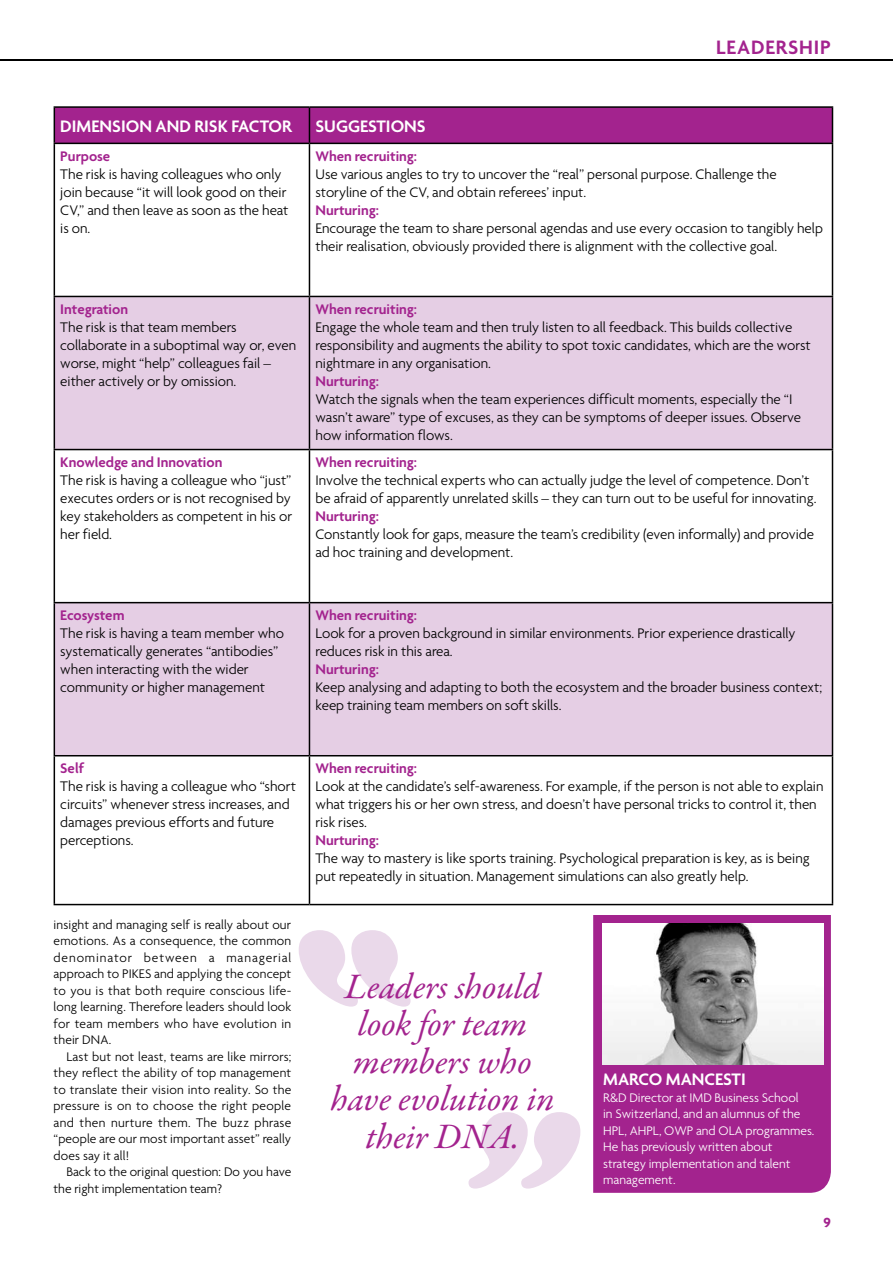
<style>
.page{position:relative;width:893px;height:1263px;background:#fff}
.page>*{position:absolute;margin:0;border:0;box-sizing:border-box;transform-origin:0 0}
.t1{font:italic 36px/37.5px "Garamond Premr Pro";letter-spacing:-.005em;color:#a3238e;text-align:center}
.t2{font:600 21px "Agenda";letter-spacing:.04em;color:#a3238e}
.t3{font:600 18px "Agenda";color:#fff}
.t4{font:300 15px/18px "Agenda";color:#000}
.t5{font:600 15px "Agenda";color:#a3238e}
.t6{font:700 14.25px "Agenda";color:#a3238e}
.t7{font:300 13.5px/16.5px "Agenda";letter-spacing:.005em;color:#000;text-align:justify}
.t8{font:300 13.5px/16.5px "Agenda";color:#fff}
</style>
<div class="page">
<hr style="left:0;top:60px;width:893px;height:1px;background:#000">
<div style="left:55px;top:108px;width:777px;height:35px;background:#a3238e"></div>
<svg style="left:55px;top:297px;width:777px;height:458px;fill:#e5cee4"></svg>
<hr style="left:54px;top:106px;width:255px;height:2px;background:#000">
<hr style="left:54px;top:108px;width:1px;height:35px;background:#000">
<hr style="left:309px;top:106px;width:524px;height:2px;background:#000">
<hr style="left:309px;top:108px;width:1px;height:35px;background:#000">
<hr style="left:832px;top:108px;width:1px;height:35px;background:#000">
<hr style="left:54px;top:143px;width:255px;height:1px;background:#000">
<hr style="left:54px;top:144px;width:1px;height:152px;background:#000">
<hr style="left:309px;top:143px;width:524px;height:1px;background:#000">
<hr style="left:309px;top:144px;width:1px;height:152px;background:#000">
<hr style="left:832px;top:144px;width:1px;height:152px;background:#000">
<hr style="left:54px;top:296px;width:255px;height:1px;background:#000">
<hr style="left:54px;top:297px;width:1px;height:152px;background:#000">
<hr style="left:309px;top:296px;width:524px;height:1px;background:#000">
<hr style="left:309px;top:297px;width:1px;height:152px;background:#000">
<hr style="left:832px;top:297px;width:1px;height:152px;background:#000">
<hr style="left:54px;top:449px;width:255px;height:1px;background:#000">
<hr style="left:54px;top:450px;width:1px;height:152px;background:#000">
<hr style="left:309px;top:449px;width:524px;height:1px;background:#000">
<hr style="left:309px;top:450px;width:1px;height:152px;background:#000">
<hr style="left:832px;top:450px;width:1px;height:152px;background:#000">
<hr style="left:54px;top:602px;width:255px;height:1px;background:#000">
<hr style="left:54px;top:603px;width:1px;height:152px;background:#000">
<hr style="left:309px;top:602px;width:524px;height:1px;background:#000">
<hr style="left:309px;top:603px;width:1px;height:152px;background:#000">
<hr style="left:832px;top:603px;width:1px;height:152px;background:#000">
<hr style="left:54px;top:755px;width:255px;height:1px;background:#000">
<hr style="left:54px;top:756px;width:1px;height:148px;background:#000">
<hr style="left:309px;top:755px;width:524px;height:1px;background:#000">
<hr style="left:309px;top:756px;width:1px;height:148px;background:#000">
<hr style="left:832px;top:756px;width:1px;height:148px;background:#000">
<hr style="left:54px;top:904px;width:255px;height:1px;background:#000">
<hr style="left:309px;top:904px;width:524px;height:1px;background:#000">
<div style="left:593px;top:915px;width:238px;height:278px;background:#a3238e"></div>
<img style="left:602px;top:924px;width:221px;height:140px">
<svg style="left:299px;top:930px;width:112px;height:76px"></svg>
<svg style="left:468px;top:1112px;width:112px;height:76px"></svg>
<h2 class="t2" style="left:716px;top:34px;width:24px">Leade</h2>
<h2 class="t2" style="left:776px;top:34px;width:47px">rship</h2>
<p class="t3" style="left:60px;top:115px;width:233px">Dimension and risk factor</p>
<p class="t3" style="left:315px;top:115px;width:31px">Suggesti</p>
<p class="t3" style="left:391px;top:115px;width:35px">ons</p>
<p class="t5" style="left:60px;top:147px;width:51px">Purpose</p>
<p class="t4" style="left:60px;top:165px;width:230px">The risk is having colleagues who only join because “it will look good on their<br>CV,” and then leave as soon as the heat is on.</p>
<p class="t5" style="left:315px;top:147px;width:103px">When recruiting:</p>
<p class="t4" style="left:315px;top:165px;width:463px">Use various angles to try to uncover the “real” personal purpose. Challenge the storyline of the CV, and obtain referees’ input.</p>
<p class="t5" style="left:315px;top:201px;width:65px">Nurturing:</p>
<p class="t4" style="left:315px;top:219px;width:509px">Encourage the team to share personal agendas and use every occasion to tangibly help their realisation, obviously provided there is alignment with the collective goal.</p>
<p class="t5" style="left:60px;top:300px;width:69px">Integration</p>
<p class="t4" style="left:60px;top:318px;width:237px">The risk is that team members collaborate in a suboptimal way or, even worse, might “help” colleagues fail – either actively or by omission.</p>
<p class="t5" style="left:60px;top:453px;width:164px">Knowledge and Innovation</p>
<p class="t4" style="left:60px;top:471px;width:233px;text-align:justify">The risk is having a colleague who “just” executes orders or is not recognised by key stakeholders as competent in his or her field.</p>
<p class="t5" style="left:60px;top:606px;width:66px">Ecosystem</p>
<p class="t4" style="left:60px;top:624px;width:225px">The risk is having a team member who systematically generates “antibodies” when interacting with the wider community or higher management</p>
<p class="t5" style="left:60px;top:759px;width:26px">Self</p>
<p class="t4" style="left:60px;top:777px;width:237px">The risk is having a colleague who “short circuits” whenever stress increases, and damages previous efforts and future perceptions.</p>
<p class="t7" style="left:54px;top:916px;width:239px">insight and managing self is really about our emotions. As a consequence, the common denominator between a managerial approach to PIKES and applying the concept to you is that both require conscious life&shy;long learning. Therefore leaders should look for team members who have evolution in their DNA.</p>
<p class="t7" style="left:54px;top:1048px;width:239px;text-indent:13px">Last but not least, teams are like mirrors; they reflect the ability of top management to translate their vision into reality. So the pressure is on to choose the right people and then nurture them. The buzz phrase “people are our most important asset” really does say it all!</p>
<p class="t7" style="left:54px;top:1163px;width:239px;text-indent:13px">Back to the original question: Do you have the right implementation team?</p>
<p class="t5" style="left:315px;top:300px;width:103px">When recruiting:</p>
<p class="t4" style="left:315px;top:318px;width:497px">Engage the whole team and then truly listen to all feedback. This builds collective responsibility and augments the ability to spot toxic candidates, which are the worst nightmare in any organisation.</p>
<p class="t5" style="left:315px;top:372px;width:65px">Nurturing:</p>
<p class="t4" style="left:315px;top:390px;width:487px">Watch the signals when the team experiences difficult moments, especially the “I wasn’t aware” type of excuses, as they can be symptoms of deeper issues. Observe how information flows.</p>
<p class="t5" style="left:315px;top:453px;width:103px">When recruiting:</p>
<p class="t4" style="left:315px;top:471px;width:503px">Involve the technical experts who can actually judge the level of competence. Don’t be afraid of apparently unrelated skills – they can turn out to be useful for innovating.</p>
<p class="t5" style="left:315px;top:507px;width:65px">Nurturing:</p>
<p class="t4" style="left:315px;top:525px;width:500px">Constantly look for gaps, measure the team’s credibility (even informally) and provide ad hoc training and development.</p>
<p class="t5" style="left:315px;top:606px;width:103px">When recruiting:</p>
<p class="t4" style="left:315px;top:624px;width:482px">Look for a proven background in similar environments. Prior experience drastically reduces risk in this area.</p>
<p class="t5" style="left:315px;top:660px;width:65px">Nurturing:</p>
<p class="t4" style="left:315px;top:678px;width:508px">Keep analysing and adapting to both the ecosystem and the broader business context; keep training team members on soft skills.</p>
<p class="t5" style="left:315px;top:759px;width:103px">When recruiting:</p>
<p class="t4" style="left:315px;top:777px;width:510px">Look at the candidate’s self-awareness. For example, if the person is not able to explain what triggers his or her own stress, and doesn’t have personal tricks to control it, then risk rises.</p>
<p class="t5" style="left:315px;top:831px;width:65px">Nurturing:</p>
<p class="t4" style="left:315px;top:849px;width:496px">The way to mastery is like sports training. Psychological preparation is key, as is being put repeatedly in situation. Management simulations can also greatly help.</p>
<h1 class="t1" style="left:330px;top:970px;width:226px">Leaders should look for team members who have evolution in their DNA.</h1>
<p class="t3" style="left:603px;top:1069px;width:121px">Marco Mancesti</p>
<p class="t8" style="left:603px;top:1089px;width:213px">R&amp;D Director at IMD Business School<br>in Switzerland, and an alumnus of the<br>HPL, AHPL, OWP and OLA programmes.<br>He has previously written about strategy implementation and talent management.</p>
<p class="t6" style="left:823px;top:1214px;width:9px">9</p>
</div>
